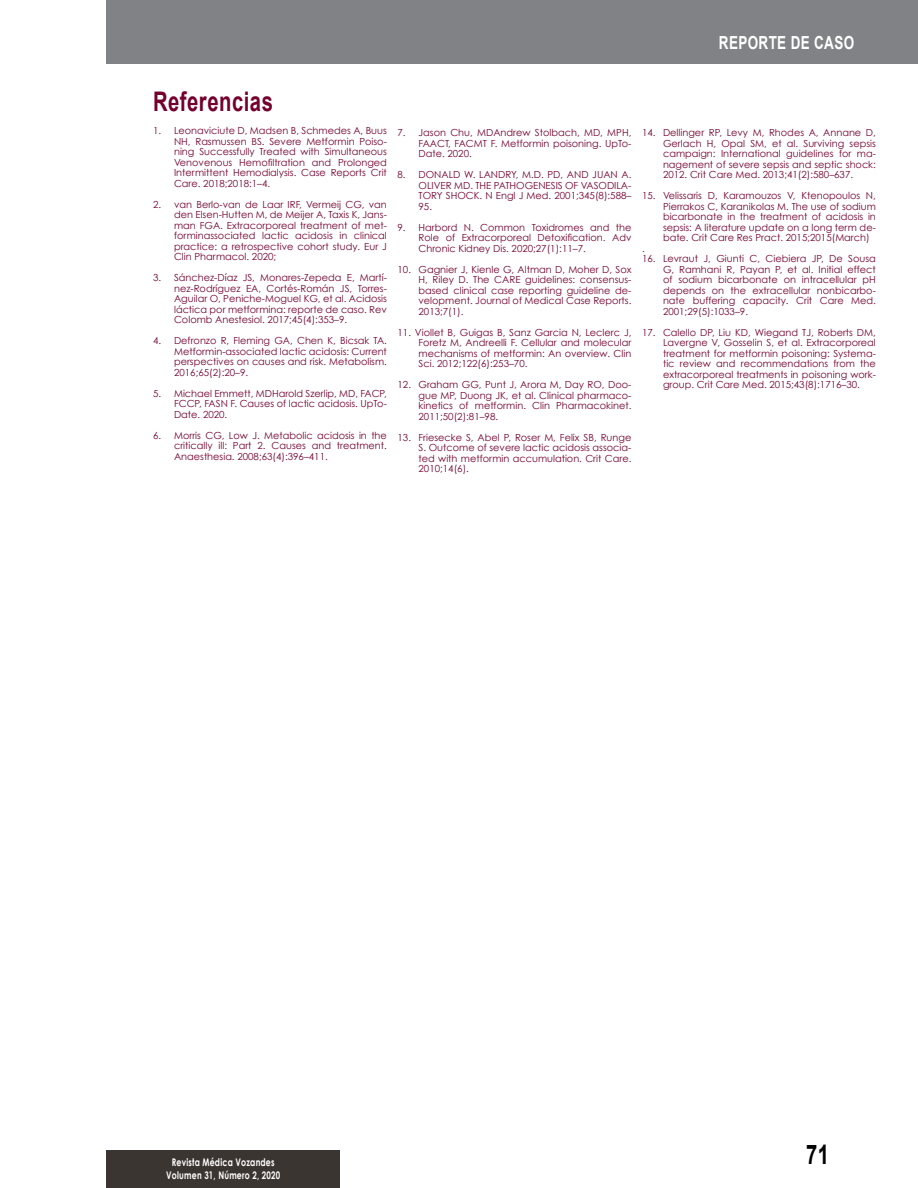
<style>
.page{position:relative;width:918px;height:1188px;background:#fff}
.page>*{position:absolute;margin:0;border:0;box-sizing:border-box;transform-origin:0 0}
.INTRATÍTULOS_ARTÍCUL{font:700 27px "Arial";letter-spacing:.025em;color:#74002d;scale:.75 1}
.t1{font:700 27px "Arial";color:#000;scale:.75 1}
.título_sección_blanc{font:700 18px "Arial";letter-spacing:.025em;color:#fff;scale:.75 1}
.t2{font:700 10.5px "Century Gothic";letter-spacing:.025em;color:#fff;scale:.75 1}
.REFERENCIAS{font:9.75px/10.5px "Century Gothic";color:#74002d;text-align:justify}
</style>
<div class="page">
<div style="left:106px;top:0;width:812px;height:64px;background:#808285"></div>
<div style="left:106px;top:1150px;width:234px;height:38px;background:#3b3532"></div>
<p class="título_sección_blanc" style="left:719px;top:31px;width:182px">REPORTE DE CASO</p>
<p class="INTRATÍTULOS_ARTÍCUL" style="left:153px;top:84px;width:161px">Referencias</p>
<p class="REFERENCIAS" style="left:174px;top:125px;width:214px;text-indent:-21px">1. Leonaviciute D, Madsen B, Schmedes A, Buus NH, Rasmussen BS. Severe Metformin Poiso&shy;ning Successfully Treated with Simultaneous Venovenous Hemofiltration and Prolonged Intermittent Hemodialysis. Case Reports Crit Care. 2018;2018:1–4.</p>
<p class="REFERENCIAS" style="left:174px;top:199px;width:214px;text-indent:-21px">2. van Berlo-van de Laar IRF, Vermeij CG, van den Elsen-Hutten M, de Meijer A, Taxis K, Jans&shy;man FGA. Extracorporeal treatment of met&shy;forminassociated lactic acidosis in clinical practice: a retrospective cohort study. Eur J Clin Pharmacol. 2020;</p>
<p class="REFERENCIAS" style="left:174px;top:272px;width:214px;text-indent:-21px">3. Sánchez-Díaz JS, Monares-Zepeda E, Martí&shy;nez-Rodríguez EA, Cortés-Román JS, Torres-Aguilar O, Peniche-Moguel KG, et al. Acidosis láctica por metformina: reporte de caso. Rev Colomb Anestesiol. 2017;45(4):353–9.</p>
<p class="REFERENCIAS" style="left:174px;top:335px;width:214px;text-indent:-21px">4. Defronzo R, Fleming GA, Chen K, Bicsak TA.<br>Metformin-associated lactic acidosis: Current perspectives on causes and risk. Metabolism.<br>2016;65(2):20–9.</p>
<p class="REFERENCIAS" style="left:174px;top:388px;width:214px;text-indent:-21px">5. Michael Emmett, MDHarold Szerlip, MD, FACP, FCCP, FASN F. Causes of lactic acidosis. UpTo-Date. 2020.</p>
<p class="REFERENCIAS" style="left:174px;top:430px;width:214px;text-indent:-21px">6. Morris CG, Low J. Metabolic acidosis in the critically ill: Part 2. Causes and treatment.<br>Anaesthesia. 2008;63(4):396–411.</p>
<p class="REFERENCIAS" style="left:419px;top:127px;width:214px;text-indent:-21px">7. Jason Chu, MDAndrew Stolbach, MD, MPH, FAACT, FACMT F. Metformin poisoning. UpTo-Date. 2020.</p>
<p class="REFERENCIAS" style="left:419px;top:169px;width:214px;text-indent:-21px">8. DONALD W. LANDRY, M.D. PD, AND JUAN A.<br>OLIVER MD. THE PATHOGENESIS OF VASODILA-TORY SHOCK. N Engl J Med. 2001;345(8):588– 95.</p>
<p class="REFERENCIAS" style="left:419px;top:222px;width:214px;text-indent:-21px">9. Harbord N. Common Toxidromes and the Role of Extracorporeal Detoxification. Adv Chronic Kidney Dis. 2020;27(1):11–7.</p>
<p class="REFERENCIAS" style="left:419px;top:264px;width:214px;text-indent:-21px">10. Gagnier J, Kienle G, Altman D, Moher D, Sox H, Riley D. The CARE guidelines: consensus&shy;based clinical case reporting guideline de&shy;velopment. Journal of Medical Case Reports.<br>2013;7(1).</p>
<p class="REFERENCIAS" style="left:419px;top:327px;width:214px;text-indent:-21px">11. Viollet B, Guigas B, Sanz Garcia N, Leclerc J, Foretz M, Andreelli F. Cellular and molecular mechanisms of metformin: An overview. Clin Sci. 2012;122(6):253–70.</p>
<p class="REFERENCIAS" style="left:419px;top:379px;width:214px;text-indent:-21px">12. Graham GG, Punt J, Arora M, Day RO, Doo&shy;gue MP, Duong JK, et al. Clinical pharmaco&shy;kinetics of metformin. Clin Pharmacokinet.<br>2011;50(2):81–98.</p>
<p class="REFERENCIAS" style="left:419px;top:432px;width:214px;text-indent:-21px">13. Friesecke S, Abel P, Roser M, Felix SB, Runge S. Outcome of severe lactic acidosis associa&shy;ted with metformin accumulation. Crit Care.<br>2010;14(6).</p>
<p class="REFERENCIAS" style="left:663px;top:127px;width:214px;text-indent:-21px">14. Dellinger RP, Levy M, Rhodes A, Annane D, Gerlach H, Opal SM, et al. Surviving sepsis campaign: International guidelines for ma&shy;nagement of severe sepsis and septic shock:<br>2012. Crit Care Med. 2013;41(2):580–637.</p>
<p class="REFERENCIAS" style="left:663px;top:190px;width:214px;text-indent:-21px">15. Velissaris D, Karamouzos V, Ktenopoulos N, Pierrakos C, Karanikolas M. The use of sodium bicarbonate in the treatment of acidosis in sepsis: A literature update on a long term de&shy;bate. Crit Care Res Pract. 2015;2015(March)</p>
<p class="REFERENCIAS" style="left:642px;top:243px;width:4px">.</p>
<p class="REFERENCIAS" style="left:663px;top:253px;width:214px;text-indent:-21px">16. Levraut J, Giunti C, Ciebiera JP, De Sousa G, Ramhani R, Payan P, et al. Initial effect of sodium bicarbonate on intracellular pH depends on the extracellular nonbicarbo&shy;nate buffering capacity. Crit Care Med.<br>2001;29(5):1033–9.</p>
<p class="REFERENCIAS" style="left:663px;top:327px;width:214px;text-indent:-21px">17. Calello DP, Liu KD, Wiegand TJ, Roberts DM, Lavergne V, Gosselin S, et al. Extracorporeal treatment for metformin poisoning: Systema&shy;tic review and recommendations from the extracorporeal treatments in poisoning work&shy;group. Crit Care Med. 2015;43(8):1716–30.</p>
<p class="t2" style="left:172px;top:1156px;width:139px">Revista Médica Vozandes</p>
<p class="t2" style="left:166px;top:1168px;width:153px">Volumen 31, Número 2, 2020</p>
<p class="t1" style="left:806px;top:1136px;width:32px">71</p>
</div>
